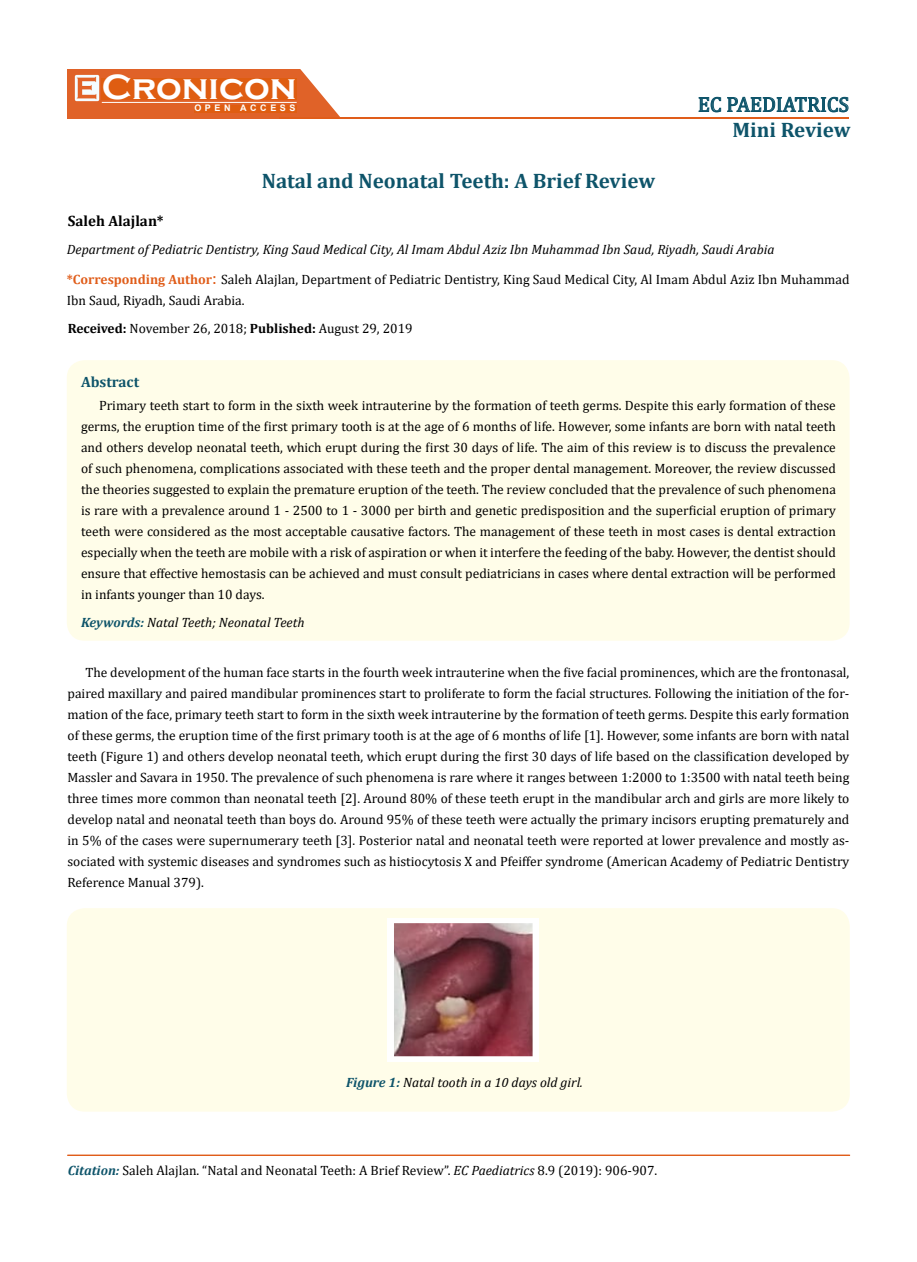
<style>
.page{position:relative;width:917px;height:1262px;background:#fff}
.page>*{position:absolute;margin:0;border:0;box-sizing:border-box;transform-origin:0 0}
.t1{font:700 36px "Copperplate Gothic";color:#fff}
.t2{font:700 21px "Cambria";color:#0e546a}
.t3{font:21px "Cambria";color:#0e546a}
.t4{font:700 15px "Cambria";color:#000}
.t5{font:700 15px "Cambria";color:#0e546a}
.t6{font:13.5px/21px "Cambria";color:#000;text-align:justify}
.t7{font:italic 13.5px "Cambria";color:#000}
.t8{font:700 9px "Arial";letter-spacing:.4em;color:#fff}
.s1{font-weight:700;color:#e05d1a}
.s2{font-size:18px;color:#e05d1a}
.s3{font-weight:700}
.s4{font-weight:700;color:#0e546a}
.s5{font-weight:700;font-style:italic;color:#0e546a}
.s6{font-style:italic}
</style>
<div class="page">
<div style="left:67px;top:70px;width:290px;height:49px;background:#e06228"></div>
<svg style="left:300px;top:69px;width:90px;height:49px"></svg>
<img style="left:75px;top:75px;width:24px;height:26px">
<div style="left:102px;top:79px;width:195px;height:21px;background:#df5d11"></div>
<div style="left:194px;top:105px;width:103px;height:7px;background:#df5d11"></div>
<svg style="left:698px;top:97px;width:23px;height:15px"></svg>
<svg style="left:727px;top:97px;width:121px;height:15px"></svg>
<hr style="left:102px;top:102px;width:194px;height:1px;background:#fff">
<hr style="left:279px;top:118px;width:569px;height:1px;background:#e05d1a">
<div style="left:67px;top:1155px;width:782px;height:1px;border:1px solid #e05d1a"></div>
<div style="left:67px;top:360px;width:782px;height:280px;background:#fffde9;border-radius:18px"></div>
<div style="left:67px;top:908px;width:782px;height:203px;background:#fffde9;border-radius:18px"></div>
<img style="left:388px;top:918px;width:150px;height:143px">
<h1 class="t1" style="left:102px;top:68px;width:196px">Cronicon</h1>
<p class="t8" style="left:194px;top:102px;width:103px">OPEN ACCESS</p>
<h2 class="t3" style="left:697px;top:92px;width:153px">EC PAEDIATRICS</h2>
<h2 class="t2" style="left:732px;top:115px;width:120px">Mini Review</h2>
<h2 class="t2" style="left:262px;top:166px;width:395px">Natal and Neonatal Teeth: A Brief Review</h2>
<p class="t4" style="left:68px;top:211px;width:97px">Saleh Alajlan*</p>
<p class="t7" style="left:67px;top:239px;width:709px">Department of Pediatric Dentistry, King Saud Medical City, Al Imam Abdul Aziz Ibn Muhammad Ibn Saud, Riyadh, Saudi Arabia</p>
<p class="t6" style="left:67px;top:269px;width:784px"><span class="s1">*Corresponding Author</span><span class="s2">:</span> Saleh Alajlan, Department of Pediatric Dentistry, King Saud Medical City, Al Imam Abdul Aziz Ibn Muhammad<br>Ibn Saud, Riyadh, Saudi Arabia.</p>
<p class="t6" style="left:68px;top:317px;width:346px"><span class="s3">Received:</span> November 26, 2018; <span class="s3">Published:</span> August 29, 2019</p>
<p class="t5" style="left:81px;top:371px;width:60px">Abstract</p>
<p class="t6" style="left:81px;top:394px;width:756px;text-indent:18px">Primary teeth start to form in the sixth week intrauterine by the formation of teeth germs. Despite this early formation of these germs, the eruption time of the first primary tooth is at the age of 6 months of life. However, some infants are born with natal teeth and others develop neonatal teeth, which erupt during the first 30 days of life. The aim of this review is to discuss the prevalence of such phenomena, complications associated with these teeth and the proper dental management. Moreover, the review discussed the theories suggested to explain the premature eruption of the teeth. The review concluded that the prevalence of such phenomena is rare with a prevalence around 1 - 2500 to 1 - 3000 per birth and genetic predisposition and the superficial eruption of primary teeth were considered as the most acceptable causative factors. The management of these teeth in most cases is dental extraction especially when the teeth are mobile with a risk of aspiration or when it interfere the feeding of the baby. However, the dentist should ensure that effective hemostasis can be achieved and must consult pediatricians in cases where dental extraction will be performed in infants younger than 10 days.</p>
<p class="t7" style="left:81px;top:613px;width:225px"><span class="s4">Keywords:</span> Natal Teeth; Neonatal Teeth</p>
<p class="t6" style="left:67px;top:661px;width:783px;text-indent:18px">The development of the human face starts in the fourth week intrauterine when the five facial prominences, which are the frontonasal, paired maxillary and paired mandibular prominences start to proliferate to form the facial structures. Following the initiation of the for&shy;mation of the face, primary teeth start to form in the sixth week intrauterine by the formation of teeth germs. Despite this early formation of these germs, the eruption time of the first primary tooth is at the age of 6 months of life [1]. However, some infants are born with natal teeth (Figure 1) and others develop neonatal teeth, which erupt during the first 30 days of life based on the classification developed by Massler and Savara in 1950. The prevalence of such phenomena is rare where it ranges between 1:2000 to 1:3500 with natal teeth being three times more common than neonatal teeth [2]. Around 80% of these teeth erupt in the mandibular arch and girls are more likely to develop natal and neonatal teeth than boys do. Around 95% of these teeth were actually the primary incisors erupting prematurely and in 5% of the cases were supernumerary teeth [3]. Posterior natal and neonatal teeth were reported at lower prevalence and mostly as&shy;sociated with systemic diseases and syndromes such as histiocytosis X and Pfeiffer syndrome (American Academy of Pediatric Dentistry Reference Manual 379).</p>
<p class="t7" style="left:346px;top:1072px;width:238px"><span class="s4">Figure 1:</span> Natal tooth in a 10 days old girl.</p>
<p class="t6" style="left:68px;top:1159px;width:591px"><span class="s5">Citation:</span> Saleh Alajlan. “Natal and Neonatal Teeth: A Brief Review”. <span class="s6">EC Paediatrics</span> 8.9 (2019): 906-907.</p>
</div>
